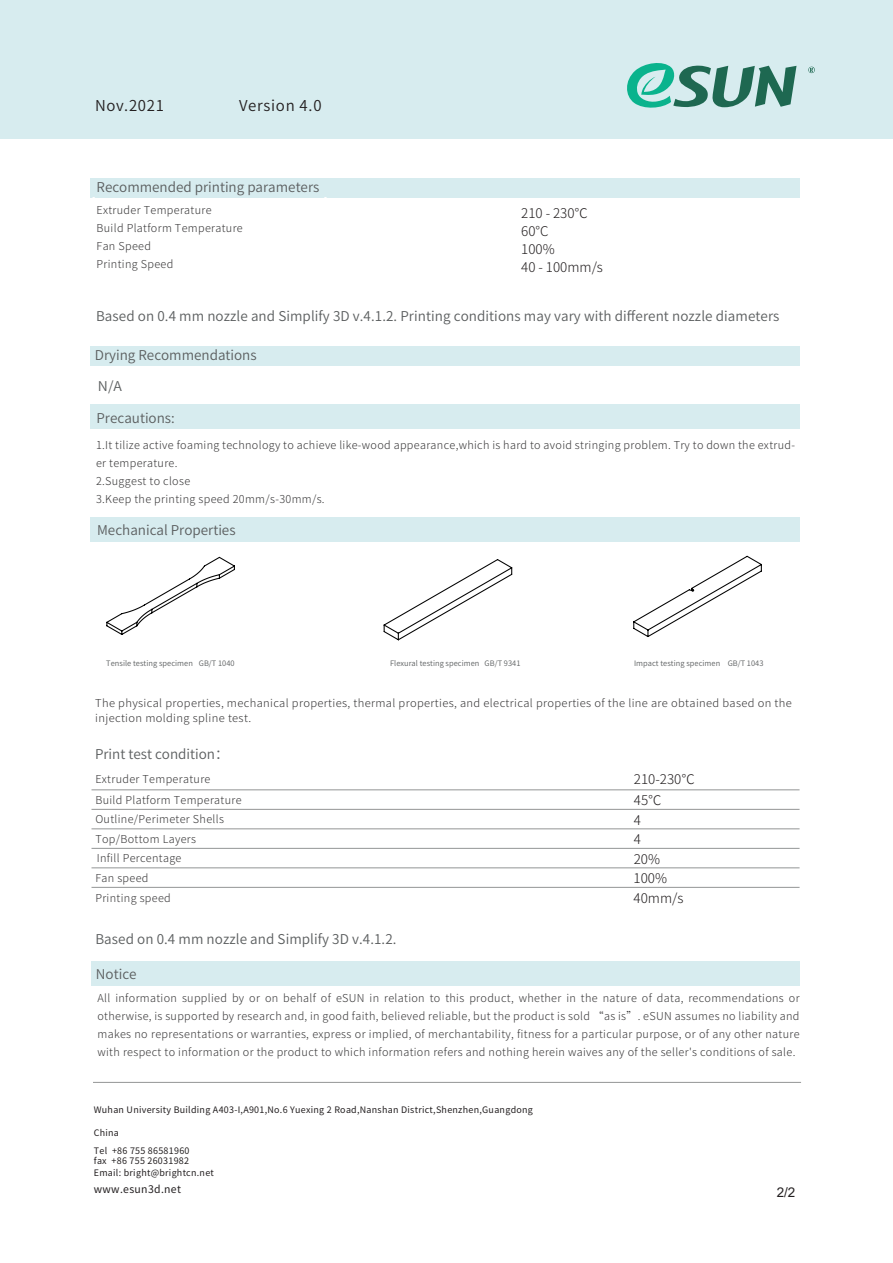
<style>
.page{position:relative;width:893px;height:1263px;background:#fff}
.page>*{position:absolute;margin:0;border:0;box-sizing:border-box;transform-origin:0 0}
.t1{font:15px "Source Han Sans CN";letter-spacing:.05em;color:#231f20}
.t2{font:13.5px "Source Han Sans CN";color:#5b5e5f}
.t3{font:13.5px "Source Han Sans CN";color:#5b5e5f;scale:1.04 1}
.t4{font:13.5px "Arial";color:#231f20}
.t5{font:300 13.35px/19.5px "Source Han Sans CN";color:#231f20}
.t6{font:300 10.95px/18px "Source Han Sans CN";letter-spacing:.03em;color:#363536}
.t7{font:10.5px "Source Han Sans CN";letter-spacing:.03em;color:#231f20}
.t8{font:9px "Source Han Sans CN";letter-spacing:.03em;color:#231f20}
.t9{font:7.5px "Source Han Sans CN";letter-spacing:.005em;color:#5b5e5f}
</style>
<div class="page">
<div style="left:90px;top:404px;width:710px;height:25px;background:#d7ecef"></div>
<div style="left:0;top:0;width:892px;height:138px;background:#d7ecef"></div>
<svg style="left:627px;top:63px;width:169px;height:45px"></svg>
<svg style="left:808px;top:67px;width:7px;height:6px"></svg>
<hr style="left:93px;top:1082px;width:708px;height:1px;background:#939595">
<div style="left:92px;top:961px;width:708px;height:24px;background:#d7ecef"></div>
<div style="left:90px;top:517px;width:710px;height:24px;background:#d7ecef"></div>
<hr style="left:92px;top:789px;width:708px;height:1px;background:#939595">
<hr style="left:92px;top:809px;width:708px;height:1px;background:#939595">
<hr style="left:92px;top:828px;width:708px;height:1px;background:#939595">
<hr style="left:92px;top:848px;width:708px;height:1px;background:#939595">
<hr style="left:92px;top:867px;width:708px;height:1px;background:#939595">
<hr style="left:92px;top:887px;width:708px;height:1px;background:#939595">
<div style="left:90px;top:178px;width:710px;height:19px;background:#d7ecef"></div>
<div style="left:90px;top:346px;width:710px;height:19px;background:#d7ecef"></div>
<svg style="left:383px;top:559px;width:130px;height:82px"></svg>
<svg style="left:633px;top:555px;width:129px;height:82px"></svg>
<svg style="left:106px;top:556px;width:129px;height:79px"></svg>
<h1 class="t1" style="left:95px;top:97px;width:71px">Nov.2021</h1>
<h1 class="t1" style="left:239px;top:97px;width:84px">Version 4.0</h1>
<p class="t2" style="left:97px;top:179px;width:224px">Recommended printing parameters</p>
<p class="t6" style="left:97px;top:201px;width:117px">Extruder Temperature</p>
<p class="t5" style="left:521px;top:204px;width:68px">210 - 230℃</p>
<p class="t6" style="left:97px;top:219px;width:148px">Build Platform Temperature</p>
<p class="t5" style="left:521px;top:222px;width:29px">60°C</p>
<p class="t6" style="left:97px;top:237px;width:56px">Fan Speed</p>
<p class="t5" style="left:521px;top:240px;width:35px">100%</p>
<p class="t6" style="left:97px;top:255px;width:78px">Printing Speed</p>
<p class="t5" style="left:521px;top:258px;width:83px">40 - 100mm/s</p>
<p class="t2" style="left:96px;top:308px;width:685px">Based on 0.4 mm nozzle and Simplify 3D v.4.1.2. Printing conditions may vary with different nozzle diameters</p>
<p class="t2" style="left:95px;top:347px;width:163px">Drying Recommendations</p>
<p class="t3" style="left:98px;top:378px;width:25px">N/A</p>
<p class="t2" style="left:97px;top:410px;width:80px">Precautions:</p>
<p class="t6" style="left:96px;top:436px;width:701px">1.It tilize active foaming technology to achieve like-wood appearance,which is hard to avoid stringing problem. Try to down the extrud&shy;er temperature.<br>2.Suggest to close<br>3.Keep the printing speed 20mm/s-30mm/s.</p>
<p class="t2" style="left:97px;top:522px;width:140px">Mechanical Properties</p>
<p class="t9" style="left:106px;top:659px;width:130px">Tensile testing specimen GB/T 1040</p>
<p class="t9" style="left:390px;top:659px;width:132px">Flexural testing specimen GB/T 9341</p>
<p class="t9" style="left:634px;top:659px;width:131px">Impact testing specimen GB/T 1043</p>
<p class="t6" style="left:95px;top:695px;width:698px;line-height:15px">The physical properties, mechanical properties, thermal properties, and electrical properties of the line are obtained based on the injection molding spline test.</p>
<p class="t2" style="left:95px;top:746px;width:135px">Print test condition：</p>
<p class="t6" style="left:95px;top:768px;width:148px;line-height:21px">Extruder Temperature<br>Build Platform Temperature</p>
<p class="t6" style="left:95px;top:810px;width:130px;line-height:19.5px">Outline/Perimeter Shells<br>Top/Bottom Layers<br>Infill Percentage</p>
<p class="t6" style="left:95px;top:869px;width:55px">Fan speed</p>
<p class="t5" style="left:634px;top:769px;width:63px;line-height:21px">210-230℃<br>45℃</p>
<p class="t5" style="left:634px;top:810px;width:35px">4<br>4<br>20%<br>100%</p>
<p class="t6" style="left:95px;top:889px;width:77px">Printing speed</p>
<p class="t5" style="left:634px;top:888px;width:51px">40mm/s</p>
<p class="t2" style="left:95px;top:931px;width:303px">Based on 0.4 mm nozzle and Simplify 3D v.4.1.2.</p>
<p class="t2" style="left:96px;top:966px;width:42px">Notice</p>
<p class="t6" style="left:98px;top:989px;width:704px;text-align:justify">All information supplied by or on behalf of eSUN in relation to this product, whether in the nature of data, recommendations or otherwise, is supported by research and, in good faith, believed reliable, but the product is sold “as is”. eSUN assumes no liability and makes no representations or warranties, express or implied, of merchantability, fitness for a particular purpose, or of any other nature with respect to information or the product to which information refers and nothing herein waives any of the seller's conditions of sale.</p>
<p class="t8" style="left:94px;top:1104px;width:441px">Wuhan University Building A403-I,A901,No.6 Yuexing 2 Road,Nanshan District,Shenzhen,Guangdong</p>
<p class="t8" style="left:94px;top:1127px;width:27px">China</p>
<p class="t8" style="left:94px;top:1156px;width:97px">fax +86 755 26031982</p>
<p class="t8" style="left:94px;top:1145px;width:97px">Tel +86 755 86581960</p>
<p class="t8" style="left:94px;top:1168px;width:122px">Email: bright@brightcn.net</p>
<p class="t7" style="left:94px;top:1183px;width:89px">www.esun3d.net</p>
<p class="t4" style="left:777px;top:1183px;width:20px">2/2</p>
</div>
